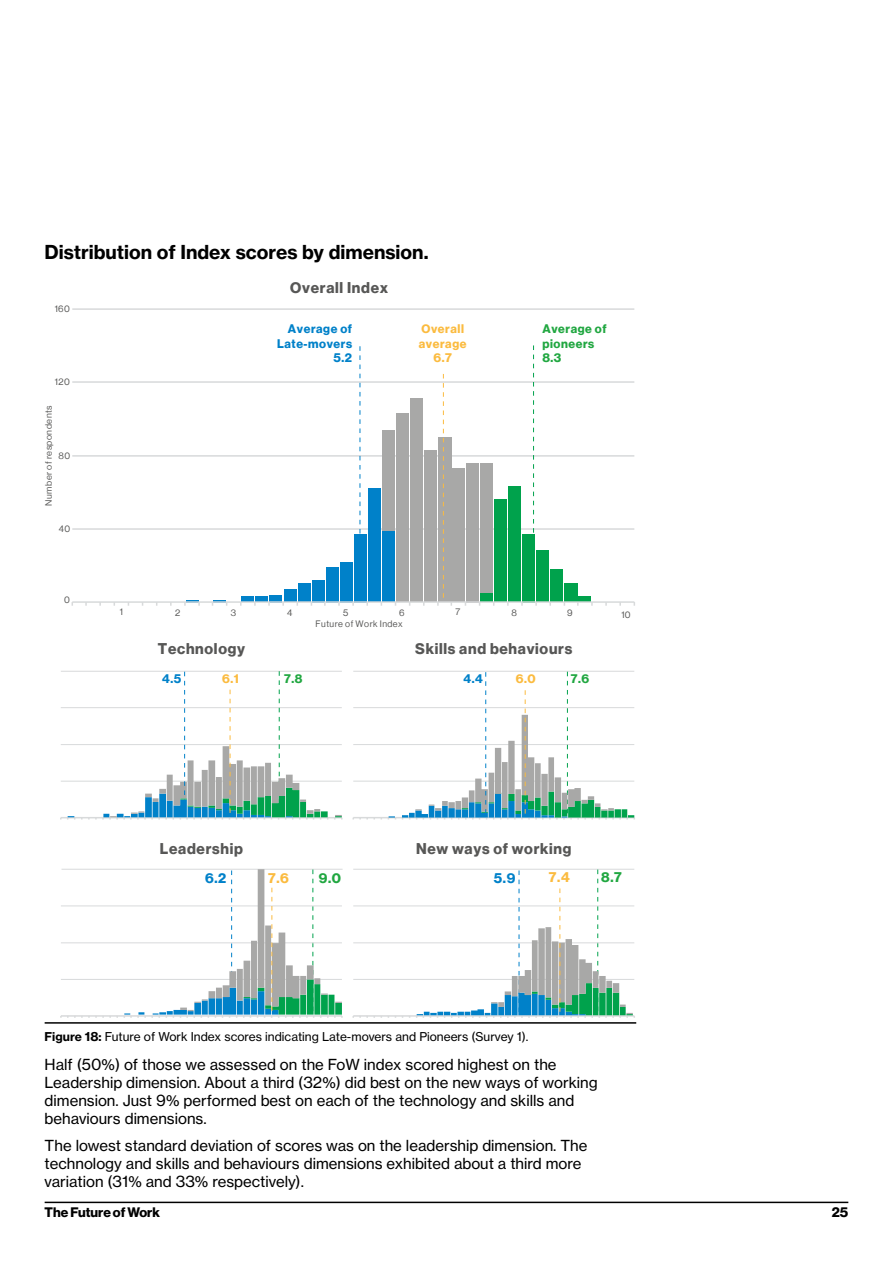
<style>
.page{position:relative;width:893px;height:1263px;background:#fff}
.page>*{position:absolute;margin:0;border:0;box-sizing:border-box;transform-origin:0 0}
.t1{font:700 18.9px "Verizon NHGTX";color:#000}
.t2{font:700 15.15px "Verizon NHGDS";letter-spacing:.05em;color:#575756}
.t3{font:15px/18px "Verizon NHGTX";color:#000}
.t4{font:700 13.65px "Verizon NHGDS";color:#0081c9}
.t5{font:700 13.65px "Verizon NHGDS";color:#fbbb3f}
.t6{font:700 13.65px "Verizon NHGDS";color:#21a741}
.t7{font:700 13.5px "Verizon NHGDS";color:#000}
.t8{font:700 12.15px/14.5px "Verizon NHGDS";letter-spacing:.05em;color:#0081c9;text-align:right}
.t9{font:700 12.15px/14.5px "Verizon NHGDS";letter-spacing:.05em;color:#21a741}
.t10{font:700 12.15px/14.5px "Verizon NHGDS";letter-spacing:.05em;color:#fbbb3f;text-align:center}
.t11{font:12px "Verizon NHGTX";color:#000}
.t12{font:9.15px "Verizon NHGDS";letter-spacing:.05em;color:#575756}
.t13{font:9px "Verizon NHGDS";letter-spacing:.05em;color:#575756}
.s1{font-weight:700}
</style>
<div class="page">
<hr style="left:45px;top:1022px;width:591px;height:2px;background:#000">
<hr style="left:72px;top:381px;width:562px;height:2px;background:#d8dadb">
<hr style="left:72px;top:455px;width:562px;height:2px;background:#d8dadb">
<hr style="left:72px;top:528px;width:562px;height:2px;background:#d8dadb">
<div style="left:578px;top:596px;width:13px;height:6px;background:#00a24c"></div>
<div style="left:564px;top:583px;width:13px;height:19px;background:#00a24c"></div>
<div style="left:550px;top:569px;width:13px;height:33px;background:#00a24c"></div>
<div style="left:536px;top:550px;width:13px;height:52px;background:#00a24c"></div>
<div style="left:522px;top:534px;width:13px;height:68px;background:#00a24c"></div>
<div style="left:508px;top:487px;width:13px;height:115px;background:#00a24c"></div>
<div style="left:494px;top:500px;width:13px;height:102px;background:#00a24c"></div>
<div style="left:480px;top:593px;width:13px;height:9px;background:#00a24c"></div>
<div style="left:382px;top:530px;width:13px;height:72px;background:#0081c9"></div>
<div style="left:368px;top:489px;width:13px;height:113px;background:#0081c9"></div>
<div style="left:354px;top:534px;width:13px;height:68px;background:#0081c9"></div>
<div style="left:340px;top:562px;width:13px;height:40px;background:#0081c9"></div>
<div style="left:326px;top:567px;width:13px;height:35px;background:#0081c9"></div>
<div style="left:312px;top:580px;width:12px;height:22px;background:#0081c9"></div>
<div style="left:298px;top:583px;width:12px;height:19px;background:#0081c9"></div>
<div style="left:284px;top:589px;width:12px;height:13px;background:#0081c9"></div>
<div style="left:270px;top:595px;width:12px;height:7px;background:#0081c9"></div>
<div style="left:256px;top:596px;width:12px;height:6px;background:#0081c9"></div>
<div style="left:241px;top:596px;width:13px;height:6px;background:#0081c9"></div>
<div style="left:480px;top:463px;width:13px;height:130px;background:#a8a8a7"></div>
<div style="left:466px;top:463px;width:13px;height:139px;background:#a8a8a7"></div>
<div style="left:452px;top:468px;width:13px;height:134px;background:#a8a8a7"></div>
<div style="left:438px;top:437px;width:13px;height:165px;background:#a8a8a7"></div>
<div style="left:424px;top:450px;width:13px;height:152px;background:#a8a8a7"></div>
<div style="left:410px;top:398px;width:13px;height:204px;background:#a8a8a7"></div>
<div style="left:396px;top:414px;width:13px;height:188px;background:#a8a8a7"></div>
<div style="left:382px;top:430px;width:13px;height:100px;background:#a8a8a7"></div>
<hr style="left:72px;top:601px;width:562px;height:2px;background:#d8dadb">
<svg style="left:184px;top:600px;width:16px;height:6px"></svg>
<svg style="left:212px;top:600px;width:15px;height:6px"></svg>
<svg style="left:360px;top:346px;width:8px;height:260px"></svg>
<svg style="left:437px;top:374px;width:7px;height:232px"></svg>
<svg style="left:533px;top:345px;width:4px;height:261px"></svg>
<hr style="left:353px;top:707px;width:281px;height:1px;background:#d8dadb">
<hr style="left:353px;top:671px;width:281px;height:1px;background:#d8dadb">
<hr style="left:353px;top:869px;width:281px;height:1px;background:#d8dadb">
<hr style="left:62px;top:869px;width:281px;height:1px;background:#d8dadb">
<hr style="left:353px;top:744px;width:281px;height:1px;background:#d8dadb">
<hr style="left:353px;top:781px;width:281px;height:1px;background:#d8dadb">
<hr style="left:353px;top:817px;width:281px;height:1px;background:#d8dadb">
<svg style="left:352px;top:818px;width:23px;height:1px"></svg>
<hr style="left:61px;top:905px;width:281px;height:1px;background:#d8dadb">
<hr style="left:61px;top:942px;width:281px;height:1px;background:#d8dadb">
<hr style="left:61px;top:979px;width:281px;height:1px;background:#d8dadb">
<hr style="left:61px;top:1015px;width:281px;height:2px;background:#d8dadb">
<svg style="left:60px;top:1016px;width:58px;height:2px"></svg>
<hr style="left:353px;top:905px;width:281px;height:1px;background:#d8dadb">
<hr style="left:353px;top:942px;width:281px;height:1px;background:#d8dadb">
<hr style="left:353px;top:979px;width:281px;height:1px;background:#d8dadb">
<hr style="left:353px;top:1015px;width:281px;height:2px;background:#d8dadb">
<svg style="left:352px;top:1016px;width:23px;height:2px"></svg>
<svg style="left:124px;top:869px;width:219px;height:149px"></svg>
<svg style="left:416px;top:869px;width:219px;height:149px"></svg>
<hr style="left:72px;top:308px;width:562px;height:2px;background:#d8dadb">
<svg style="left:60px;top:671px;width:283px;height:148px"></svg>
<svg style="left:388px;top:672px;width:247px;height:147px"></svg>
<hr style="left:45px;top:1201px;width:803px;height:2px;background:#000">
<p class="t1" style="left:45px;top:241px;width:385px">Distribution of Index scores by dimension.</p>
<p class="t12" style="left:55px;top:303px;width:17px">160</p>
<p class="t12" style="left:55px;top:377px;width:16px">120</p>
<p class="t13" style="left:44px;top:505px;width:101px;rotate:-90deg">Number of respondents</p>
<p class="t12" style="left:58px;top:450px;width:13px">80</p>
<p class="t12" style="left:59px;top:523px;width:13px">40</p>
<p class="t12" style="left:64px;top:595px;width:7px">0</p>
<p class="t2" style="left:290px;top:279px;width:99px">Overall Index</p>
<p class="t10" style="left:419px;top:321px;width:49px">Overall average<br>6.7</p>
<p class="t8" style="left:277px;top:321px;width:77px">Average of<br>Late-movers<br>5.2</p>
<p class="t9" style="left:542px;top:321px;width:66px">Average of pioneers<br>8.3</p>
<p class="t12" style="left:120px;top:606px;width:5px">1</p>
<p class="t12" style="left:175px;top:607px;width:7px">2</p>
<p class="t12" style="left:231px;top:607px;width:7px">3</p>
<p class="t12" style="left:287px;top:607px;width:7px">4</p>
<p class="t12" style="left:343px;top:607px;width:7px">5</p>
<p class="t12" style="left:399px;top:607px;width:7px">6</p>
<p class="t12" style="left:455px;top:607px;width:6px">7</p>
<p class="t12" style="left:511px;top:607px;width:7px">8</p>
<p class="t12" style="left:567px;top:607px;width:7px">9</p>
<p class="t12" style="left:621px;top:609px;width:10px">10</p>
<p class="t12" style="left:316px;top:619px;width:89px">Future of Work Index</p>
<p class="t2" style="left:415px;top:639px;width:159px">Skills and behaviours</p>
<p class="t2" style="left:158px;top:639px;width:89px">Technology</p>
<p class="t8" style="left:162px;top:671px;width:21px">4.5</p>
<p class="t10" style="left:222px;top:671px;width:18px">6.1</p>
<p class="t9" style="left:284px;top:671px;width:20px">7.8</p>
<p class="t8" style="left:463px;top:671px;width:21px">4.4</p>
<p class="t10" style="left:516px;top:671px;width:21px">6.0</p>
<p class="t9" style="left:571px;top:671px;width:20px">7.6</p>
<p class="t2" style="left:160px;top:840px;width:84px">Leadership</p>
<p class="t4" style="left:205px;top:870px;width:23px">6.2</p>
<p class="t5" style="left:268px;top:870px;width:22px">7.6</p>
<p class="t6" style="left:319px;top:870px;width:24px">9.0</p>
<p class="t2" style="left:416px;top:840px;width:157px">New ways of working</p>
<p class="t4" style="left:494px;top:870px;width:23px">5.9</p>
<p class="t5" style="left:549px;top:869px;width:22px">7.4</p>
<p class="t6" style="left:601px;top:870px;width:22px">8.7</p>
<p class="t11" style="left:45px;top:1029px;width:485px"><span class="s1">Figure 18:</span> Future of Work Index scores indicating Late-movers and Pioneers (Survey 1).</p>
<p class="t3" style="left:45px;top:1055px;width:555px">Half (50%) of those we assessed on the FoW index scored highest on the Leadership dimension. About a third (32%) did best on the new ways of working dimension. Just 9% performed best on each of the technology and skills and behaviours dimensions.</p>
<p class="t3" style="left:45px;top:1136px;width:544px">The lowest standard deviation of scores was on the leadership dimension. The technology and skills and behaviours dimensions exhibited about a third more variation (31% and 33% respectively).</p>
<p class="t7" style="left:45px;top:1205px;width:117px">The Future of Work</p>
<p class="t7" style="left:832px;top:1205px;width:18px">25</p>
</div>
